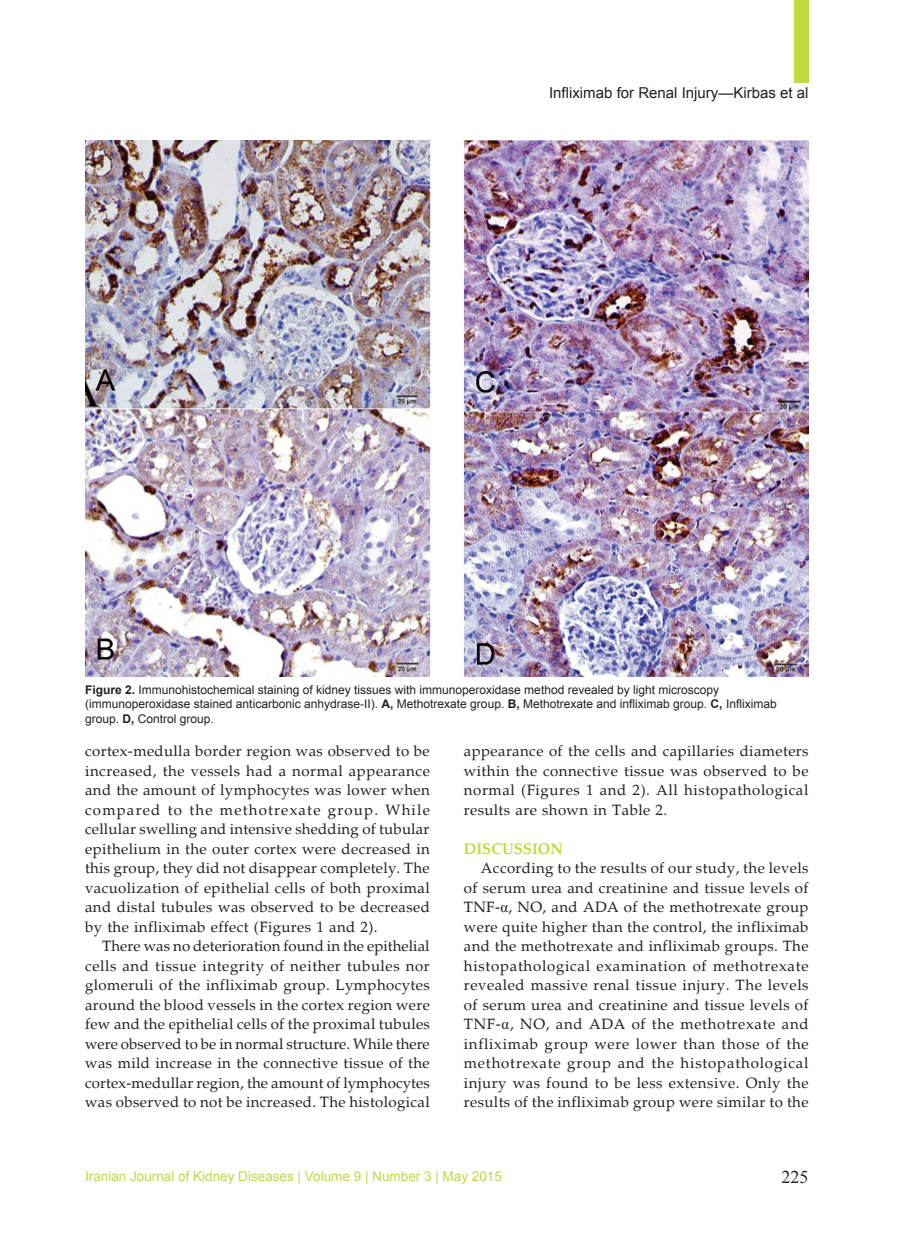
<style>
.page{position:relative;width:915px;height:1255px;background:#fff}
.page>*{position:absolute;margin:0;border:0;box-sizing:border-box;transform-origin:0 0}
.t1{font:18px "Times New Roman";color:#231f20}
.t2{font:700 15.75px "Palatino";color:#c2d83f;scale:.95 1}
.t3{font:15px/19.5px "Palatino";letter-spacing:.025em;color:#231f20;text-align:justify}
.t4{font:15px "Arial";color:#231f20}
.t5{font:13.5px "Arial";color:#c2d83f}
.t6{font:12px/14.4px "Arial";color:#231f20}
.s1{font-weight:700}
.s2{font-family:"Times New Roman"}
</style>
<div class="page">
<div style="left:793px;top:0;width:15px;height:83px;background:#c2d83f"></div>
<img style="left:85px;top:140px;width:723px;height:536px">
<p class="t4" style="left:549px;top:82px;width:261px">Infliximab for Renal Injury—Kirbas et al</p>
<p class="t6" style="left:85px;top:682px;width:692px"><span class="s1">Figure 2.</span> Immunohistochemical staining of kidney tissues with immunoperoxidase method revealed by light microscopy (immunoperoxidase stained anticarbonic anhydrase-II). <span class="s1">A,</span> Methotrexate group. <span class="s1">B,</span> Methotrexate and infliximab group. <span class="s1">C,</span> Infliximab group. <span class="s1">D,</span> Control group.</p>
<p class="t3" style="left:85px;top:741px;width:346px">cortex-medulla border region was observed to be increased, the vessels had a normal appearance and the amount of lymphocytes was lower when compared to the methotrexate group. While cellular swelling and intensive shedding of tubular epithelium in the outer cortex were decreased in this group, they did not disappear completely. The vacuolization of epithelial cells of both proximal and distal tubules was observed to be decreased by the infliximab effect (Figures 1 and 2).</p>
<p class="t3" style="left:85px;top:936px;width:346px;text-indent:17px">There was no deterioration found in the epithelial cells and tissue integrity of neither tubules nor glomeruli of the infliximab group. Lymphocytes around the blood vessels in the cortex region were few and the epithelial cells of the proximal tubules were observed to be in normal structure. While there was mild increase in the connective tissue of the cortex-medullar region, the amount of lymphocytes was observed to not be increased. The histological</p>
<p class="t3" style="left:463px;top:741px;width:346px">appearance of the cells and capillaries diameters within the connective tissue was observed to be normal (Figures 1 and 2). All histopathological results are shown in Table 2.</p>
<p class="t2" style="left:463px;top:839px;width:106px">DISCUSSION</p>
<p class="t3" style="left:463px;top:858px;width:346px;text-indent:17px">According to the results of our study, the levels of serum urea and creatinine and tissue levels of TNF-<span class="s2">α</span>, NO, and ADA of the methotrexate group were quite higher than the control, the infliximab and the methotrexate and infliximab groups. The histopathological examination of methotrexate revealed massive renal tissue injury. The levels of serum urea and creatinine and tissue levels of TNF-<span class="s2">α</span>, NO, and ADA of the methotrexate and infliximab group were lower than those of the methotrexate group and the histopathological injury was found to be less extensive. Only the results of the infliximab group were similar to the</p>
<p class="t5" style="left:85px;top:1166px;width:418px">Iranian Journal of Kidney Diseases | Volume 9 | Number 3 | May 2015</p>
<p class="t1" style="left:781px;top:1164px;width:28px">225</p>
</div>
